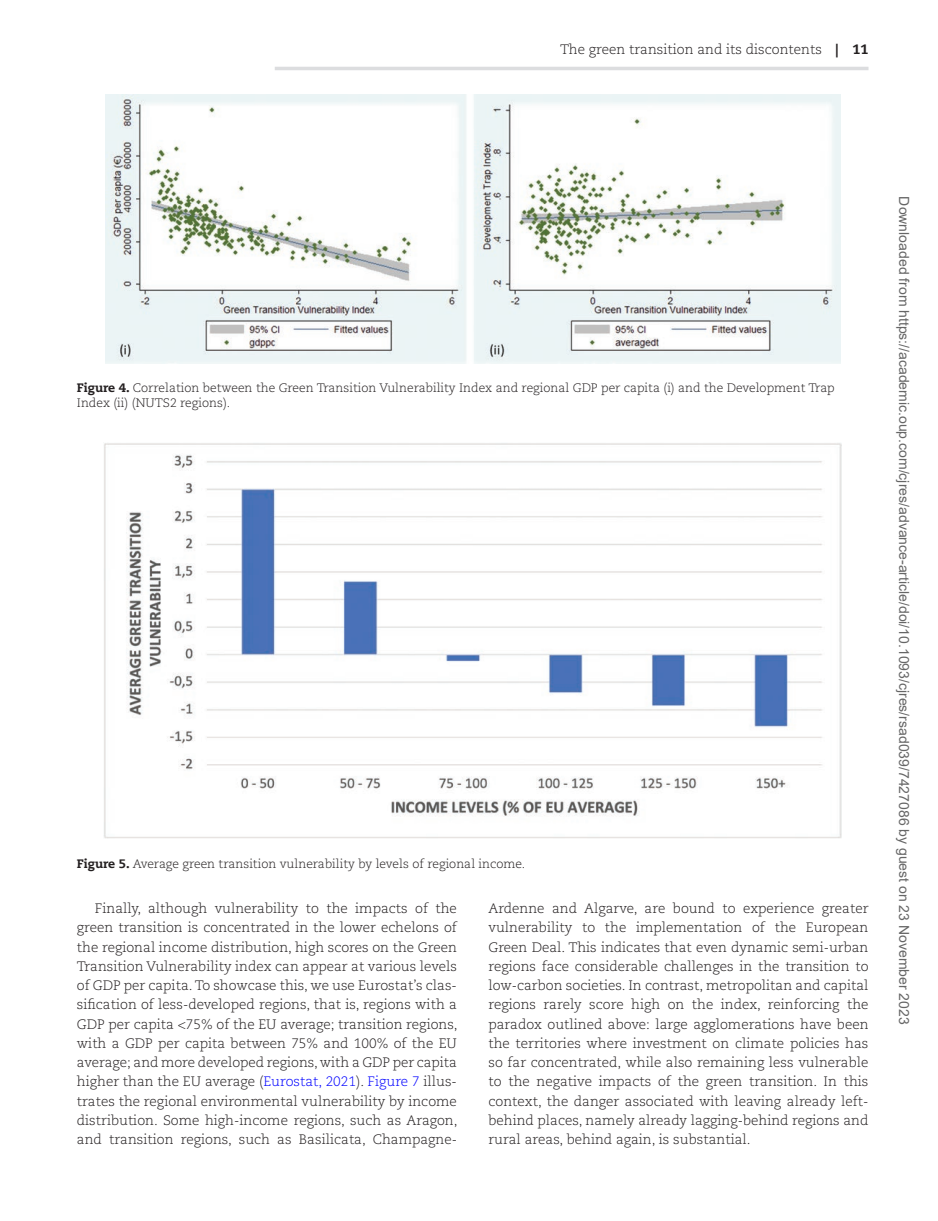
<style>
.page{position:relative;width:938px;height:1221px;background:#fff}
.page>*{position:absolute;margin:0;border:0;box-sizing:border-box;transform-origin:0 0}
.t1{font:14px "Arial";color:#666}
.t2{font:300 13.65px/19.2px "Caecilia LT Std";color:#231f20;text-align:justify}
.t3{font:300 12.25px/15.8px "Caecilia LT Std";color:#231f20}
.s1{font-weight:800}
.s2{color:#00f}
</style>
<div class="page">
<hr style="left:275px;top:67px;width:593px;height:3px;background:#dcdddf">
<img style="left:105px;top:94px;width:735px;height:269px">
<img style="left:104px;top:443px;width:737px;height:395px">
<p class="t2" style="left:560px;top:40px;width:310px">The green transition and its discontents <span class="s1">| 11</span></p>
<p class="t3" style="left:77px;top:380px;width:759px"><span class="s1">Figure 4.</span> Correlation between the Green Transition Vulnerability Index and regional GDP per capita (i) and the Development Trap<br>Index (ii) (NUTS2 regions).</p>
<p class="t3" style="left:77px;top:855px;width:450px"><span class="s1">Figure 5.</span> Average green transition vulnerability by levels of regional income.</p>
<p class="t2" style="left:77px;top:899px;width:382px;text-indent:18px">Finally, although vulnerability to the impacts of the green transition is concentrated in the lower echelons of the regional income distribution, high scores on the Green Transition Vulnerability index can appear at various levels of GDP per capita. To showcase this, we use Eurostat’s clas&shy;sification of less-developed regions, that is, regions with a GDP per capita &lt;75% of the EU average; transition regions, with a GDP per capita between 75% and 100% of the EU average; and more developed regions, with a GDP per capita higher than the EU average (<span class="s2">Eurostat, 2021</span>). <span class="s2">Figure 7</span> illus&shy;trates the regional environmental vulnerability by income distribution. Some high-income regions, such as Aragon, and transition regions, such as Basilicata, Champagne-</p>
<p class="t2" style="left:488px;top:899px;width:381px">Ardenne and Algarve, are bound to experience greater vulnerability to the implementation of the European Green Deal. This indicates that even dynamic semi-urban regions face considerable challenges in the transition to low-carbon societies. In contrast, metropolitan and capital regions rarely score high on the index, reinforcing the paradox outlined above: large agglomerations have been the territories where investment on climate policies has so far concentrated, while also remaining less vulnerable to the negative impacts of the green transition. In this context, the danger associated with leaving already left&shy;behind places, namely already lagging-behind regions and rural areas, behind again, is substantial.</p>
<p class="t1" style="left:909px;top:196px;width:829px;rotate:90deg">Downloaded from https://academic.oup.com/cjres/advance-article/doi/10.1093/cjres/rsad039/7427086 by guest on 23 November 2023</p>
</div>
